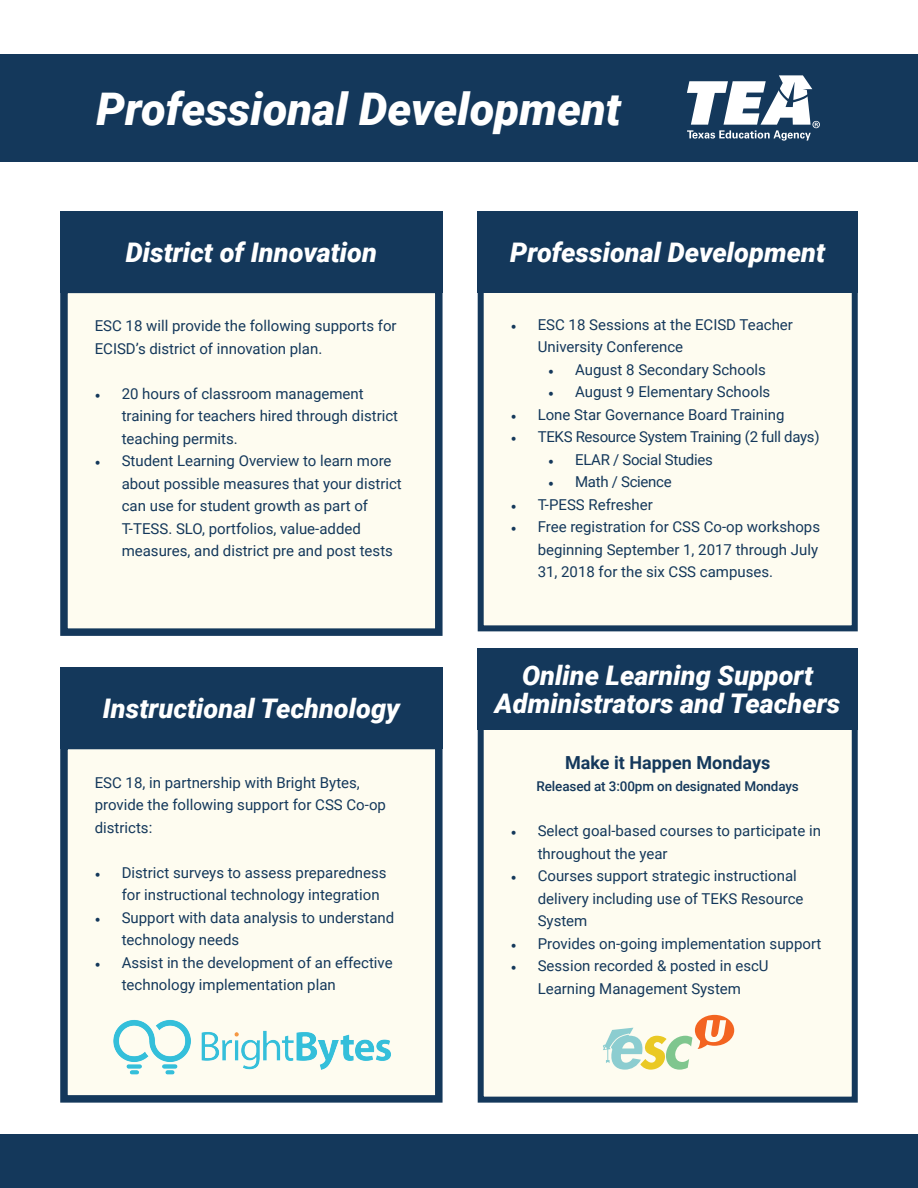
<style>
.page{position:relative;width:918px;height:1188px;background:#fff}
.page>*{position:absolute;margin:0;border:0;box-sizing:border-box;transform-origin:0 0}
.t1{font:italic 900 45px "Roboto";color:#fff}
.t2{font:italic 900 27px/28.5px "Roboto";color:#fff;text-align:center}
.t3{font:700 18px "Roboto";color:#14385b}
.t4{font:15px/22.5px "Roboto";color:#14385b}
.t5{font:15px "Roboto";letter-spacing:-.02em;color:#14385b}
.t6{font:500 13.5px "Roboto";letter-spacing:-.01em;color:#14385b}
.s1{font-family:"Minion Pro"}
</style>
<div class="page">
<div style="left:481px;top:725px;width:374px;height:375px;background:#fefcf0"></div>
<div style="left:478px;top:722px;width:380px;height:381px;border:6px solid #14385b"></div>
<div style="left:481px;top:289px;width:374px;height:339px;background:#fefcf0"></div>
<div style="left:478px;top:286px;width:380px;height:345px;border:6px solid #14385b"></div>
<div style="left:64px;top:746px;width:375px;height:353px;background:#fefcf0"></div>
<div style="left:60px;top:742px;width:383px;height:361px;border:8px solid #14385b"></div>
<div style="left:64px;top:289px;width:375px;height:343px;background:#fefcf0"></div>
<div style="left:60px;top:286px;width:383px;height:350px;border:8px solid #14385b"></div>
<div style="left:0;top:54px;width:918px;height:108px;background:#14385b"></div>
<div style="left:0;top:1134px;width:918px;height:54px;background:#14385b"></div>
<div style="left:60px;top:667px;width:383px;height:82px;background:#14385b"></div>
<div style="left:60px;top:211px;width:383px;height:82px;background:#14385b"></div>
<img style="left:113px;top:1019px;width:278px;height:56px">
<svg style="left:603px;top:1015px;width:131px;height:55px"></svg>
<div style="left:478px;top:648px;width:380px;height:82px;background:#14385b"></div>
<div style="left:478px;top:211px;width:380px;height:82px;background:#14385b"></div>
<svg style="left:687px;top:75px;width:133px;height:66px"></svg>
<h1 class="t1" style="left:97px;top:77px;width:526px">Professional Development</h1>
<h2 class="t2" style="left:126px;top:237px;width:253px">District of Innovation</h2>
<p class="t4" style="left:95px;top:314px;width:303px">ESC 18 will provide the following supports for<br>ECISD’s district of innovation plan.</p>
<p class="t4" style="left:122px;top:382px;width:278px;text-indent:-27px"><span class="s1">•</span> 20 hours of classroom management training for teachers hired through district teaching permits.</p>
<p class="t4" style="left:122px;top:449px;width:282px;text-indent:-27px"><span class="s1">•</span> Student Learning Overview to learn more about possible measures that your district can use for student growth as part of T-TESS. SLO, portfolios, value-added measures, and district pre and post tests</p>
<h2 class="t2" style="left:103px;top:693px;width:299px">Instructional Technology</h2>
<p class="t4" style="left:95px;top:770px;width:293px">ESC 18, in partnership with Bright Bytes, provide the following support for CSS Co-op districts:</p>
<p class="t4" style="left:122px;top:860px;width:266px;text-indent:-27px"><span class="s1">•</span> District surveys to assess preparedness for instructional technology integration</p>
<p class="t4" style="left:122px;top:905px;width:274px;text-indent:-27px"><span class="s1">•</span> Support with data analysis to understand technology needs</p>
<p class="t4" style="left:122px;top:950px;width:272px;text-indent:-27px"><span class="s1">•</span> Assist in the development of an effective technology implementation plan</p>
<h2 class="t2" style="left:510px;top:237px;width:316px">Professional Development</h2>
<p class="t4" style="left:538px;top:313px;width:257px;text-indent:-27px"><span class="s1">•</span> ESC 18 Sessions at the ECISD Teacher<br>University Conference</p>
<p class="t4" style="left:548px;top:358px;width:219px"><span class="s1">•</span> August 8 Secondary Schools</p>
<p class="t4" style="left:548px;top:380px;width:224px"><span class="s1">•</span> August 9 Elementary Schools</p>
<p class="t4" style="left:511px;top:403px;width:275px"><span class="s1">•</span> Lone Star Governance Board Training</p>
<p class="t5" style="left:511px;top:427px;width:310px"><span class="s1">•</span> TEKS Resource System Training (2 full days)</p>
<p class="t5" style="left:548px;top:449px;width:166px"><span class="s1">•</span> ELAR / Social Studies</p>
<p class="t5" style="left:548px;top:472px;width:125px"><span class="s1">•</span> Math / Science</p>
<p class="t4" style="left:511px;top:493px;width:144px"><span class="s1">•</span> T-PESS Refresher</p>
<p class="t4" style="left:538px;top:515px;width:284px;text-indent:-27px"><span class="s1">•</span> Free registration for CSS Co-op workshops beginning September 1, 2017 through July<br>31, 2018 for the six CSS campuses.</p>
<h2 class="t2" style="left:495px;top:660px;width:347px">Online Learning Support<br>Administrators and Teachers</h2>
<p class="t3" style="left:565px;top:750px;width:207px">Make it Happen Mondays</p>
<p class="t6" style="left:537px;top:777px;width:264px">Released at 3:00pm on designated Mondays</p>
<p class="t4" style="left:538px;top:819px;width:285px;text-indent:-27px"><span class="s1">•</span> Select goal-based courses to participate in throughout the year</p>
<p class="t4" style="left:538px;top:864px;width:267px;text-indent:-27px"><span class="s1">•</span> Courses support strategic instructional delivery including use of TEKS Resource<br>System</p>
<p class="t4" style="left:511px;top:932px;width:312px"><span class="s1">•</span> Provides on-going implementation support</p>
<p class="t4" style="left:511px;top:954px;width:260px;text-align:center"><span class="s1">•</span> Session recorded &amp; posted in escU<br>Learning Management System</p>
</div>
